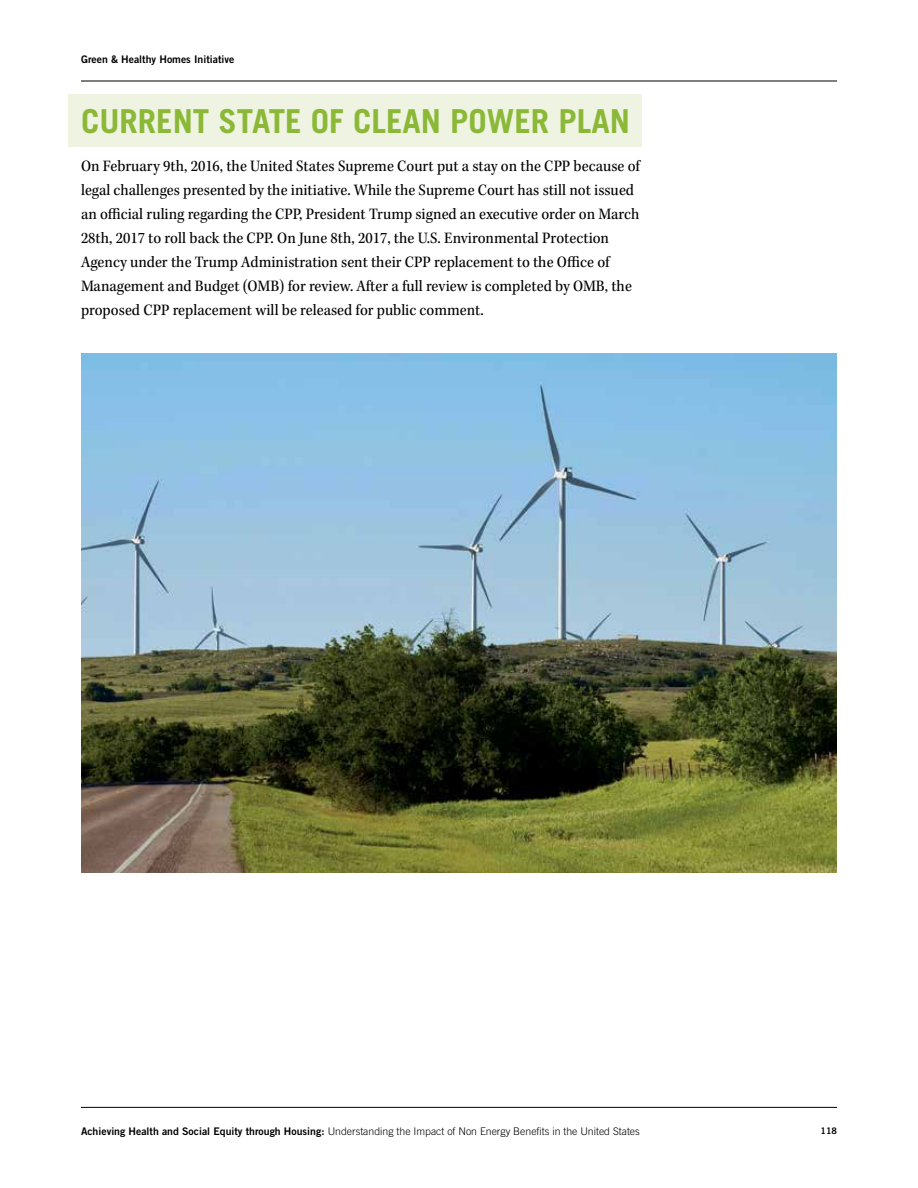
<style>
.page{position:relative;width:918px;height:1188px;background:#fff}
.page>*{position:absolute;margin:0;border:0;box-sizing:border-box;transform-origin:0 0}
.t1{font:700 33px "Trade Gothic";color:#8bb836}
.t2{font:16.5px/24px "Kepler Std Scn";color:#000}
.t3{font:300 10.5px "Trade Gothic";color:#000}
.t4{font:10.5px "Trade Gothic Bold Two";color:#000}
.t5{font:9px "Trade Gothic Bold Two";color:#000}
.s1{font-family:"Trade Gothic Bold Two";font-weight:400}
</style>
<div class="page">
<hr style="left:81px;top:81px;width:756px;height:1px;background:#000">
<hr style="left:81px;top:1107px;width:756px;height:1px;background:#000">
<div style="left:68px;top:94px;width:573px;height:53px;background:#eef4e1"></div>
<img style="left:81px;top:353px;width:756px;height:520px">
<p class="t4" style="left:81px;top:52px;width:155px">Green &amp; Healthy Homes Initiative</p>
<h1 class="t1" style="left:81px;top:101px;width:550px">CURRENT STATE OF CLEAN POWER PLAN</h1>
<p class="t2" style="left:81px;top:154px;width:560px">On February 9th, 2016, the United States Supreme Court put a stay on the CPP because of legal challenges presented by the initiative. While the Supreme Court has still not issued an official ruling regarding the CPP, President Trump signed an executive order on March 28th, 2017 to roll back the CPP. On June 8th, 2017, the U.S. Environmental Protection Agency under the Trump Administration sent their CPP replacement to the Office of Management and Budget (OMB) for review. After a full review is completed by OMB, the proposed CPP replacement will be released for public comment.</p>
<p class="t3" style="left:81px;top:1125px;width:560px"><span class="s1">Achieving Health and Social Equity through Housing:</span> Understanding the Impact of Non Energy Benefits in the United States</p>
<p class="t5" style="left:821px;top:1125px;width:18px">118</p>
</div>
